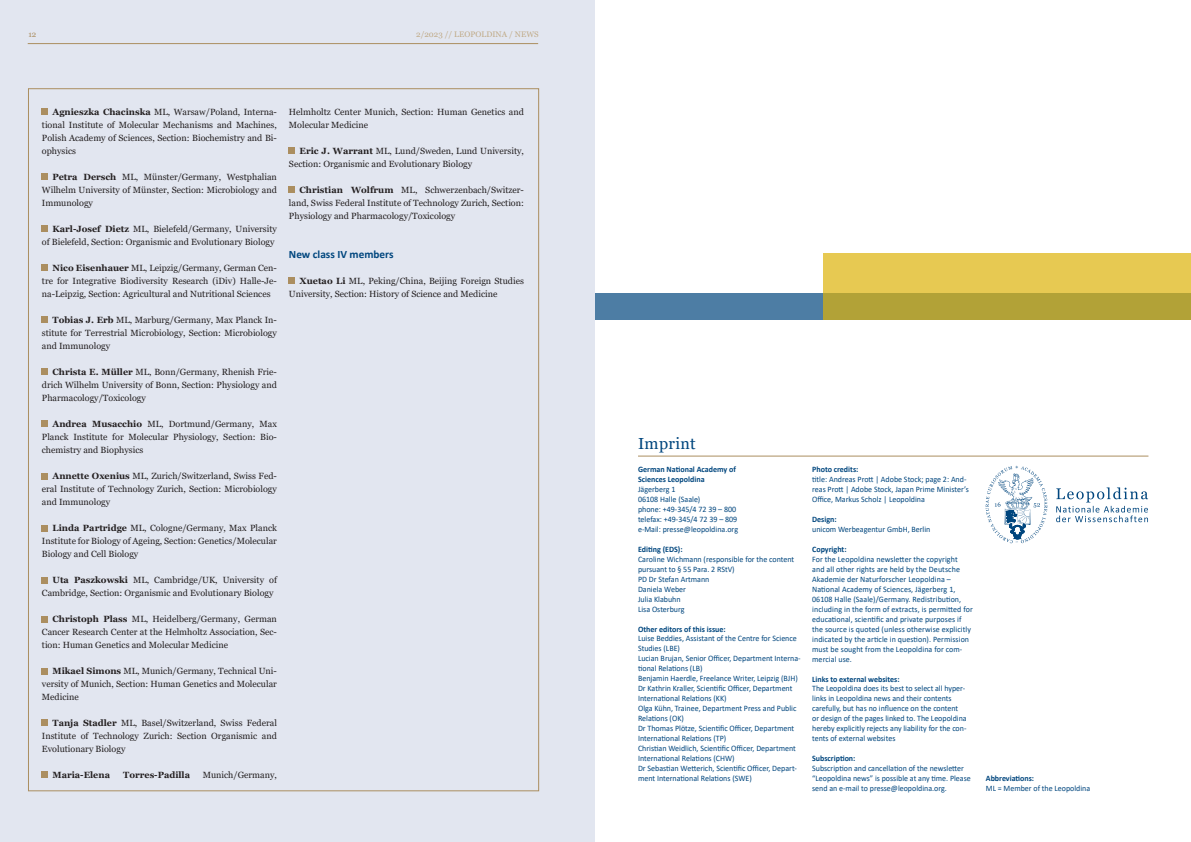
<style>
.page{position:relative;width:1191px;height:842px;background:#fff}
.page>*{position:absolute;margin:0;border:0;box-sizing:border-box;transform-origin:0 0}
.t1{font:16px "Georgia";letter-spacing:.02em;color:#00467e}
.Fliesstext{font:700 11.2px "Calibri";color:#00467e}
.Fliesstext-2{font:9px/13px "Georgia";color:#231f20;text-align:justify}
.Fliesstext-3{font:700 9px "Georgia";color:#231f20}
.Impressum{font:8.3px/10px "Calibri";color:#00467e;scale:.96 1}
.Impressum-2{font:700 8.3px/10px "Calibri";color:#00467e;scale:.96 1}
.t2{font:8px "Georgia";letter-spacing:.01em;color:#c0aa87}
.t3{font:8px "Georgia";color:#ab8e60}
.s1{font-weight:700}
</style>
<div class="page">
<hr style="left:638px;top:456px;width:510px;height:1px;background:#ab8e60">
<div style="left:595px;top:293px;width:596px;height:26px;background:#4d7da4"></div>
<svg style="left:823px;top:253px;width:368px;height:66px;fill:#e7c952"></svg>
<div style="left:0;top:0;width:595px;height:842px;background:#e2e6f0"></div>
<hr style="left:28px;top:43px;width:510px;height:1px;background:#ab8e60">
<svg style="left:42px;top:108px;width:6px;height:6px"></svg>
<svg style="left:42px;top:173px;width:6px;height:6px"></svg>
<svg style="left:42px;top:225px;width:6px;height:6px"></svg>
<svg style="left:42px;top:264px;width:6px;height:6px"></svg>
<svg style="left:42px;top:316px;width:6px;height:6px"></svg>
<svg style="left:42px;top:368px;width:6px;height:6px"></svg>
<svg style="left:42px;top:420px;width:6px;height:6px"></svg>
<svg style="left:42px;top:473px;width:6px;height:6px"></svg>
<svg style="left:42px;top:525px;width:6px;height:6px"></svg>
<svg style="left:42px;top:577px;width:6px;height:6px"></svg>
<svg style="left:42px;top:616px;width:6px;height:6px"></svg>
<svg style="left:42px;top:668px;width:6px;height:6px"></svg>
<svg style="left:42px;top:719px;width:6px;height:6px"></svg>
<svg style="left:42px;top:771px;width:6px;height:6px"></svg>
<svg style="left:289px;top:147px;width:6px;height:6px"></svg>
<svg style="left:289px;top:186px;width:6px;height:6px"></svg>
<svg style="left:289px;top:278px;width:6px;height:6px"></svg>
<svg style="left:1056px;top:487px;width:92px;height:35px"></svg>
<svg style="left:985px;top:466px;width:62px;height:77px"></svg>
<p class="t3" style="left:30px;top:29px;width:9px">12</p>
<p class="t2" style="left:387px;top:29px;width:155px">2|2020 // LEOPOLDINA / NEWSLETTER</p>
<p class="t2" style="left:416px;top:29px;width:124px">2/2023 // LEOPOLDINA / NEWS</p>
<p class="t3" style="left:28px;top:29px;width:9px">12</p>
<p class="Fliesstext-2" style="left:42px;top:105px;width:236px;text-indent:11px"><span class="s1">Agnieszka Chacinska</span> ML, Warsaw/Poland, Interna&shy;tional Institute of Molecular Mechanisms and Machines, Polish Academy of Sciences, Section: Biochemistry and Bi&shy;ophysics</p>
<p class="Fliesstext-2" style="left:42px;top:170px;width:236px;text-indent:11px"><span class="s1">Petra Dersch</span> ML, Münster/Germany, Westphalian Wilhelm University of Münster, Section: Microbiology and Immunology</p>
<p class="Fliesstext-2" style="left:42px;top:222px;width:236px;text-align:right"><span class="s1">Karl-Josef Dietz</span> ML, Bielefeld/Germany, University<br>of Bielefeld, Section: Organismic and Evolutionary Biology</p>
<p class="Fliesstext-2" style="left:42px;top:261px;width:236px;text-indent:11px"><span class="s1">Nico Eisenhauer</span> ML, Leipzig/Germany, German Cen&shy;tre for Integrative Biodiversity Research (iDiv) Halle-Je&shy;na-Leipzig, Section: Agricultural and Nutritional Sciences</p>
<p class="Fliesstext-2" style="left:42px;top:313px;width:236px;text-indent:11px"><span class="s1">Tobias J. Erb</span> ML, Marburg/Germany, Max Planck In&shy;stitute for Terrestrial Microbiology, Section: Microbiology and Immunology</p>
<p class="Fliesstext-2" style="left:42px;top:365px;width:236px;text-indent:11px"><span class="s1">Christa E. Müller</span> ML, Bonn/Germany, Rhenish Frie&shy;drich Wilhelm University of Bonn, Section: Physiology and Pharmacology/Toxicology</p>
<p class="Fliesstext-2" style="left:42px;top:417px;width:236px;text-indent:11px"><span class="s1">Andrea Musacchio</span> ML, Dortmund/Germany, Max Planck Institute for Molecular Physiology, Section: Bio&shy;chemistry and Biophysics</p>
<p class="Fliesstext-2" style="left:42px;top:469px;width:236px;text-indent:11px"><span class="s1">Annette Oxenius</span> ML, Zurich/Switzerland, Swiss Fed&shy;eral Institute of Technology Zurich, Section: Microbiology and Immunology</p>
<p class="Fliesstext-2" style="left:42px;top:521px;width:236px;text-indent:11px"><span class="s1">Linda Partridge</span> ML, Cologne/Germany, Max Planck Institute for Biology of Ageing, Section: Genetics/Molecular Biology and Cell Biology</p>
<p class="Fliesstext-2" style="left:42px;top:573px;width:236px;text-indent:11px"><span class="s1">Uta Paszkowski</span> ML, Cambridge/UK, University of<br>Cambridge, Section: Organismic and Evolutionary Biology</p>
<p class="Fliesstext-2" style="left:42px;top:612px;width:236px;text-indent:11px"><span class="s1">Christoph Plass</span> ML, Heidelberg/Germany, German Cancer Research Center at the Helmholtz Association, Sec&shy;tion: Human Genetics and Molecular Medicine</p>
<p class="Fliesstext-2" style="left:42px;top:664px;width:236px;text-indent:11px"><span class="s1">Mikael Simons</span> ML, Munich/Germany, Technical Uni&shy;versity of Munich, Section: Human Genetics and Molecular Medicine</p>
<p class="Fliesstext-2" style="left:42px;top:716px;width:236px;text-indent:11px"><span class="s1">Tanja Stadler</span> ML, Basel/Switzerland, Swiss Federal Institute of Technology Zurich: Section Organismic and Evolutionary Biology</p>
<p class="Fliesstext-3" style="left:52px;top:769px;width:59px">Maria-Elena</p>
<p class="Fliesstext-3" style="left:123px;top:769px;width:68px">Torres-Padilla</p>
<p class="Fliesstext-2" style="left:203px;top:768px;width:76px">Munich/Germany,</p>
<p class="Fliesstext-2" style="left:289px;top:105px;width:236px">Helmholtz Center Munich, Section: Human Genetics and<br>Molecular Medicine</p>
<p class="Fliesstext-2" style="left:289px;top:144px;width:236px;text-indent:11px"><span class="s1">Eric J. Warrant</span> ML, Lund/Sweden, Lund University,<br>Section: Organismic and Evolutionary Biology</p>
<p class="Fliesstext-2" style="left:289px;top:183px;width:236px;text-indent:11px"><span class="s1">Christian Wolfrum</span> ML, Schwerzenbach/Switzer&shy;land, Swiss Federal Institute of Technology Zurich, Section:<br>Physiology and Pharmacology/Toxicology</p>
<p class="Fliesstext" style="left:289px;top:246px;width:106px">New class IV members</p>
<p class="Fliesstext-2" style="left:289px;top:274px;width:236px;text-indent:11px"><span class="s1">Xuetao Li</span> ML, Peking/China, Beijing Foreign Studies<br>University, Section: History of Science and Medicine</p>
<h1 class="t1" style="left:638px;top:434px;width:59px">Imprint</h1>
<p class="Impressum-2" style="left:638px;top:464px;width:103px">German National Academy of<br>Sciences Leopoldina</p>
<p class="Impressum" style="left:638px;top:484px;width:40px">Jägerberg 1</p>
<p class="Impressum" style="left:638px;top:494px;width:66px">06108 Halle (Saale)</p>
<p class="Impressum" style="left:638px;top:504px;width:104px">phone: +49-345/4 72 39 – 800</p>
<p class="Impressum" style="left:638px;top:514px;width:105px">telefax: +49-345/4 72 39 – 809</p>
<p class="Impressum" style="left:638px;top:524px;width:106px">e-Mail: presse@leopoldina.org</p>
<p class="Impressum-2" style="left:638px;top:544px;width:48px">Editing (EDS):</p>
<p class="Impressum" style="left:638px;top:554px;width:164px">Caroline Wichmann (responsible for the content pursuant to § 55 Para. 2 RStV)</p>
<p class="Impressum" style="left:638px;top:574px;width:76px">PD Dr Stefan Artmann</p>
<p class="Impressum" style="left:638px;top:584px;width:52px">Daniela Weber</p>
<p class="Impressum" style="left:638px;top:594px;width:46px">Julia Klabuhn</p>
<p class="Impressum" style="left:638px;top:604px;width:50px">Lisa Osterburg</p>
<p class="Impressum-2" style="left:638px;top:624px;width:93px">Other editors of this issue:</p>
<p class="Impressum" style="left:638px;top:633px;width:167px">Luise Beddies, Assistant of the Centre for Science<br>Studies (LBE)</p>
<p class="Impressum" style="left:638px;top:653px;width:171px">Lucian Brujan, Senior Officer, Department Interna&shy;tional Relations (LB)</p>
<p class="Impressum" style="left:638px;top:673px;width:168px">Benjamin Haerdle, Freelance Writer, Leipzig (BJH)</p>
<p class="Impressum" style="left:638px;top:683px;width:162px">Dr Kathrin Kraller, Scientific Officer, Department<br>International Relations (KK)</p>
<p class="Impressum" style="left:638px;top:703px;width:166px">Olga Kühn, Trainee, Department Press and Public<br>Relations (OK)</p>
<p class="Impressum" style="left:638px;top:723px;width:164px">Dr Thomas Plötze, Scientific Officer, Department<br>International Relations (TP)</p>
<p class="Impressum" style="left:638px;top:743px;width:166px">Christian Weidlich, Scientific Officer, Department<br>International Relations (CHW)</p>
<p class="Impressum" style="left:638px;top:763px;width:167px">Dr Sebastian Wetterich, Scientific Officer, Depart&shy;ment International Relations (SWE)</p>
<p class="Impressum-2" style="left:812px;top:464px;width:50px">Photo credits:</p>
<p class="Impressum" style="left:812px;top:474px;width:165px">title: Andreas Prott | Adobe Stock; page 2: And&shy;reas Prott | Adobe Stock, Japan Prime Minister’s<br>Office, Markus Scholz | Leopoldina</p>
<p class="Impressum" style="left:812px;top:514px;width:125px"><span class="s1">Design:<br></span>unicom Werbeagentur GmbH, Berlin</p>
<p class="Impressum" style="left:812px;top:544px;width:169px"><span class="s1">Copyright:<br></span>For the Leopoldina newsletter the copyright<br>and all other rights are held by the Deutsche Akademie der Naturforscher Leopoldina – National Academy of Sciences, Jägerberg 1, 06108 Halle (Saale)/Germany. Redistribution, including in the form of extracts, is permitted for educational, scientific and private purposes if the source is quoted (unless otherwise explicitly indicated by the article in question). Permission must be sought from the Leopoldina for com&shy;mercial use.</p>
<p class="Impressum-2" style="left:812px;top:674px;width:93px">Links to external websites:</p>
<p class="Impressum" style="left:812px;top:683px;width:162px">The Leopoldina does its best to select all hyper&shy;links in Leopoldina news and their contents carefully, but has no influence on the content or design of the pages linked to. The Leopoldina hereby explicitly rejects any liability for the con&shy;tents of external websites</p>
<p class="Impressum-2" style="left:812px;top:753px;width:47px">Subscription:</p>
<p class="Impressum" style="left:812px;top:763px;width:167px">Subscription and cancellation of the newsletter “Leopoldina news” is possible at any time. Please send an e-mail to presse@leopoldina.org.</p>
<p class="Impressum-2" style="left:986px;top:773px;width:52px">Abbreviations:</p>
<p class="Impressum" style="left:986px;top:783px;width:110px">ML = Member of the Leopoldina</p>
</div>
